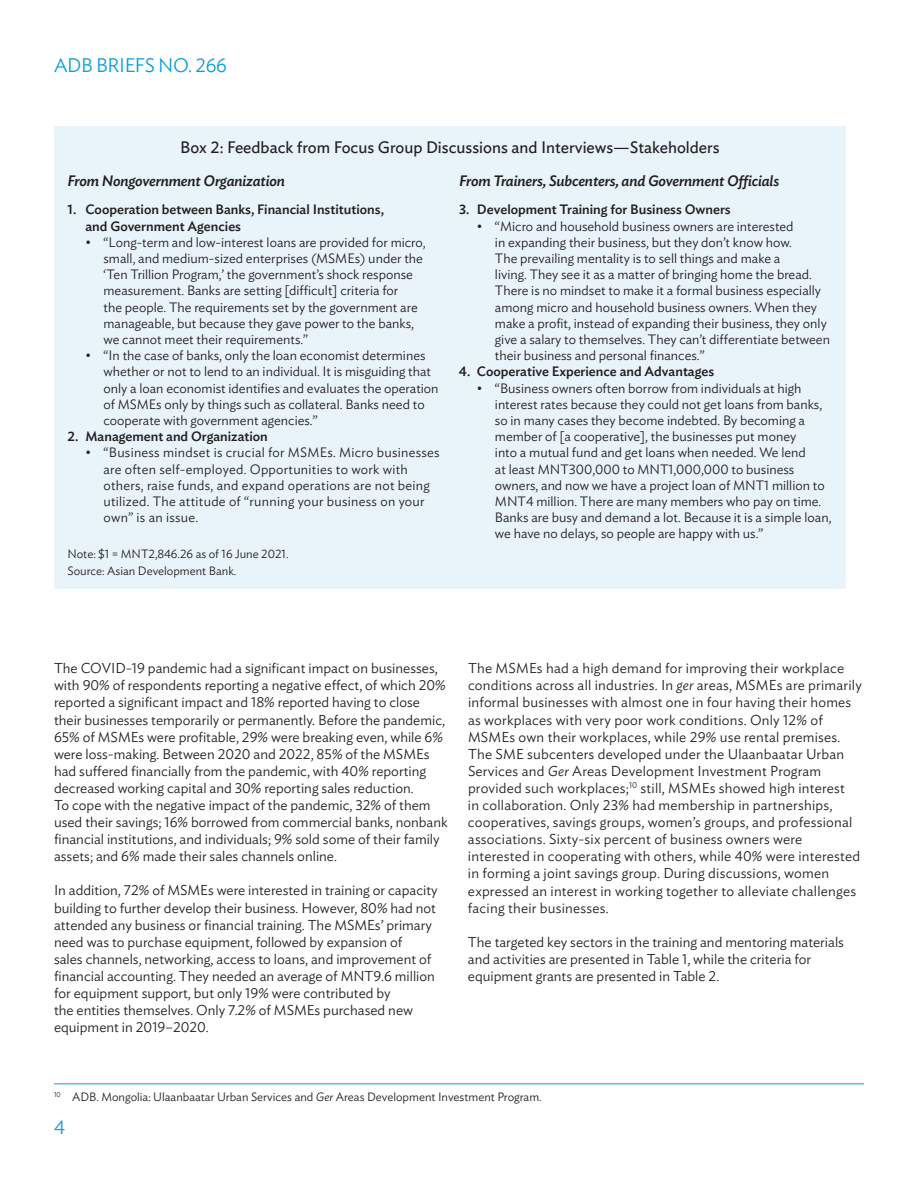
<style>
.page{position:relative;width:918px;height:1188px;background:#fff}
.page>*{position:absolute;margin:0;border:0;box-sizing:border-box;transform-origin:0 0}
.t1{font:300 19.5px "Ideal Sans";letter-spacing:-.02em;color:#089fd6}
.t2{font:16.5px "Ideal Sans";color:#231f20}
.t3{font:italic 500 15px "Ideal Sans";letter-spacing:-.01em;color:#231f20}
.t4{font:300 14.25px/17.1px "Ideal Sans";color:#231f20}
.t5{font:300 13.5px/16.2px "Ideal Sans";color:#231f20}
.t6{font:300 13.5px/16.2px "Ideal Sans";letter-spacing:.02em;color:#231f20}
.t7{font:500 13.5px/16.2px "Ideal Sans";color:#231f20}
.t8{font:300 12px/17.4px "Ideal Sans";color:#231f20}
.s1{font-style:italic}
</style>
<div class="page">
<div style="left:54px;top:126px;width:792px;height:463px;background:#e8f3fa"></div>
<hr style="left:54px;top:1083px;width:810px;height:1px;background:#089fd6">
<h1 class="t1" style="left:54px;top:50px;width:174px">ADB BRIEFS NO. 266</h1>
<p class="t2" style="left:180px;top:134px;width:541px">Box 2: Feedback from Focus Group Discussions and Interviews—Stakeholders</p>
<p class="t3" style="left:68px;top:170px;width:219px">From Nongovernment Organization</p>
<p class="t7" style="left:85px;top:201px;width:300px;text-indent:-18px">1. Cooperation between Banks, Financial Institutions, and Government Agencies</p>
<p class="t5" style="left:103px;top:233px;width:323px;text-indent:-18px">• “Long-term and low-interest loans are provided for micro, small, and medium-sized enterprises (MSMEs) under the ‘Ten Trillion Program,’ the government’s shock response measurement. Banks are setting [difficult] criteria for<br>the people. The requirements set by the government are manageable, but because they gave power to the banks, we cannot meet their requirements.”</p>
<p class="t5" style="left:103px;top:346px;width:337px;text-indent:-18px">• “In the case of banks, only the loan economist determines whether or not to lend to an individual. It is misguiding that only a loan economist identifies and evaluates the operation of MSMEs only by things such as collateral. Banks need to cooperate with government agencies.”</p>
<p class="t7" style="left:67px;top:427px;width:202px">2. Management and Organization</p>
<p class="t6" style="left:103px;top:444px;width:338px;text-indent:-18px">• “Business mindset is crucial for MSMEs. Micro businesses are often self-employed. Opportunities to work with others, raise funds, and expand operations are not being utilized. The attitude of “running your business on your own” is an issue.</p>
<p class="t8" style="left:68px;top:544px;width:223px">Note: $1 = MNT2,846.26 as of 16 June 2021.<br>Source: Asian Development Bank.</p>
<p class="t3" style="left:459px;top:170px;width:322px">From Trainers, Subcenters, and Government Officials</p>
<p class="t7" style="left:459px;top:201px;width:273px">3. Development Training for Business Owners</p>
<p class="t5" style="left:495px;top:217px;width:337px;text-indent:-18px">• “Micro and household business owners are interested<br>in expanding their business, but they don’t know how.<br>The prevailing mentality is to sell things and make a<br>living. They see it as a matter of bringing home the bread.<br>There is no mindset to make it a formal business especially among micro and household business owners. When they make a profit, instead of expanding their business, they only give a salary to themselves. They can’t differentiate between their business and personal finances.”</p>
<p class="t7" style="left:459px;top:363px;width:257px">4. Cooperative Experience and Advantages</p>
<p class="t5" style="left:495px;top:379px;width:338px;text-indent:-18px">• “Business owners often borrow from individuals at high interest rates because they could not get loans from banks, so in many cases they become indebted. By becoming a member of [a cooperative], the businesses put money<br>into a mutual fund and get loans when needed. We lend<br>at least MNT300,000 to MNT1,000,000 to business owners, and now we have a project loan of MNT1 million to MNT4 million. There are many members who pay on time.<br>Banks are busy and demand a lot. Because it is a simple loan, we have no delays, so people are happy with us.”</p>
<p class="t4" style="left:54px;top:658px;width:395px">The COVID-19 pandemic had a significant impact on businesses, with 90% of respondents reporting a negative effect, of which 20% reported a significant impact and 18% reported having to close their businesses temporarily or permanently. Before the pandemic, 65% of MSMEs were profitable, 29% were breaking even, while 6% were loss-making. Between 2020 and 2022, 85% of the MSMEs had suffered financially from the pandemic, with 40% reporting decreased working capital and 30% reporting sales reduction.<br>To cope with the negative impact of the pandemic, 32% of them used their savings; 16% borrowed from commercial banks, nonbank financial institutions, and individuals; 9% sold some of their family assets; and 6% made their sales channels online.</p>
<p class="t4" style="left:54px;top:881px;width:385px">In addition, 72% of MSMEs were interested in training or capacity building to further develop their business. However, 80% had not attended any business or financial training. The MSMEs’ primary need was to purchase equipment, followed by expansion of<br>sales channels, networking, access to loans, and improvement of financial accounting. They needed an average of MNT9.6 million for equipment support, but only 19% were contributed by<br>the entities themselves. Only 7.2% of MSMEs purchased new equipment in 2019–2020.</p>
<p class="t4" style="left:468px;top:658px;width:395px">The MSMEs had a high demand for improving their workplace conditions across all industries. In <span class="s1">ger</span> areas, MSMEs are primarily informal businesses with almost one in four having their homes as workplaces with very poor work conditions. Only 12% of MSMEs own their workplaces, while 29% use rental premises.<br>The SME subcenters developed under the Ulaanbaatar Urban Services and <span class="s1">Ger</span> Areas Development Investment Program provided such workplaces;<sup>10</sup> still, MSMEs showed high interest<br>in collaboration. Only 23% had membership in partnerships, cooperatives, savings groups, women’s groups, and professional associations. Sixty-six percent of business owners were interested in cooperating with others, while 40% were interested in forming a joint savings group. During discussions, women expressed an interest in working together to alleviate challenges facing their businesses.</p>
<p class="t4" style="left:468px;top:932px;width:378px">The targeted key sectors in the training and mentoring materials and activities are presented in Table 1, while the criteria for equipment grants are presented in Table 2.</p>
<p class="t8" style="left:54px;top:1087px;width:489px"><sup>10</sup> ADB. Mongolia: Ulaanbaatar Urban Services and <span class="s1">Ger</span> Areas Development Investment Program.</p>
<h1 class="t1" style="left:54px;top:1112px;width:12px">4</h1>
</div>
